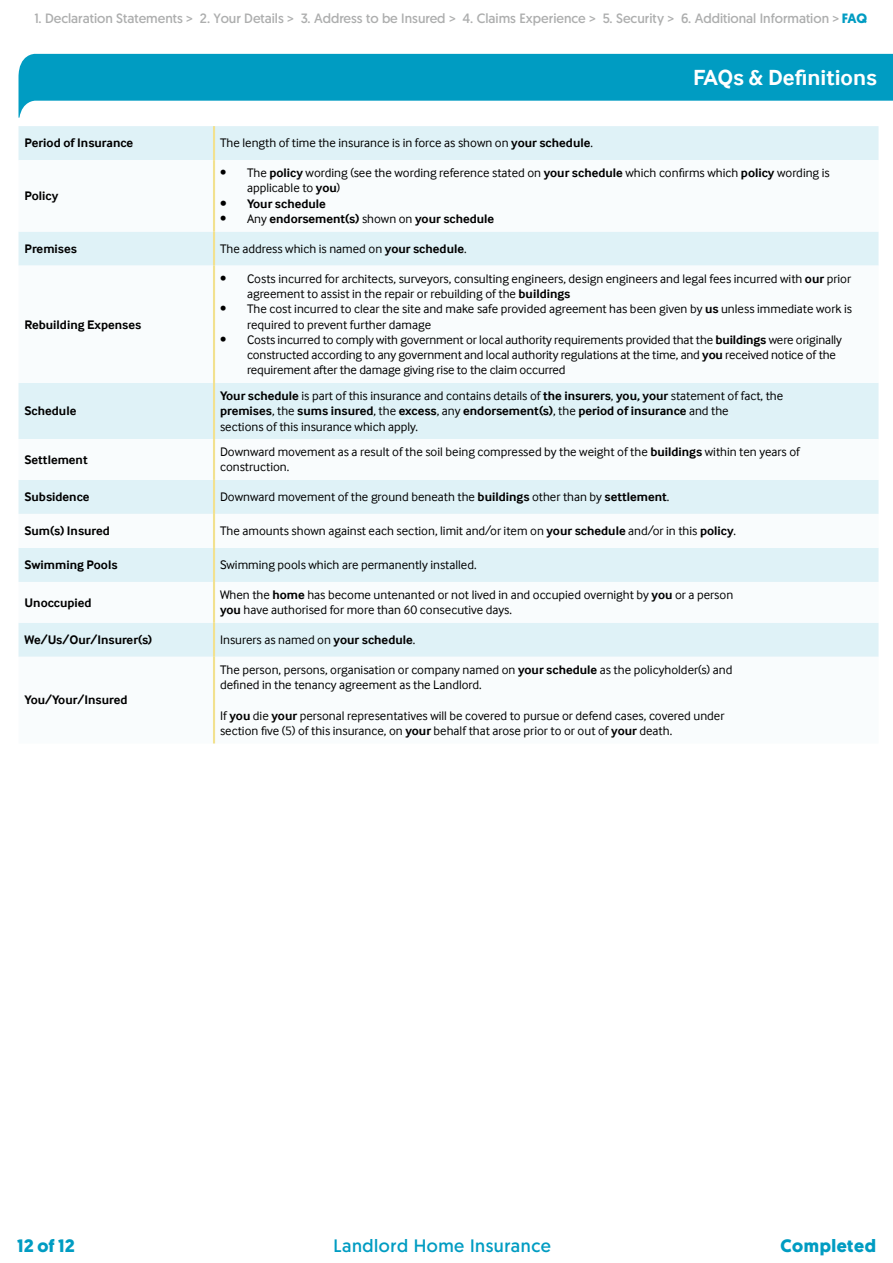
<style>
.page{position:relative;width:893px;height:1263px;background:#fff}
.page>*{position:absolute;margin:0;border:0;box-sizing:border-box;transform-origin:0 0}
.t1{font:700 22.5px "Inter Face";color:#fff}
.t2{font:18px "Geomanist";letter-spacing:.03em;color:#009cc2}
.t3{font:700 18px "Geomanist";letter-spacing:.03em;color:#009cc2}
.t4{font:13.5px "Geomanist";color:#adaeae}
.t5{font:12.75px/15.3px "Inter Face";color:#000}
.t6{font:700 12.75px "Inter Face";color:#000}
.s1{font-weight:700;color:#009cc2}
.s2{font-weight:700}
.s3{font-weight:400}
</style>
<div class="page">
<svg style="left:19px;top:54px;width:874px;height:64px;fill:#009cc2"></svg>
<div style="left:19px;top:126px;width:859px;height:34px;background:#dff2f7"></div>
<svg style="left:19px;top:160px;width:859px;height:583px"></svg>
<hr style="left:213px;top:126px;width:2px;height:34px;background:#f2e18f">
<hr style="left:213px;top:160px;width:2px;height:72px;background:#f2e18f">
<hr style="left:213px;top:232px;width:2px;height:34px;background:#f2e18f">
<hr style="left:213px;top:266px;width:2px;height:117px;background:#f2e18f">
<hr style="left:213px;top:383px;width:2px;height:56px;background:#f2e18f">
<hr style="left:213px;top:439px;width:2px;height:41px;background:#f2e18f">
<hr style="left:213px;top:480px;width:2px;height:34px;background:#f2e18f">
<hr style="left:213px;top:514px;width:2px;height:34px;background:#f2e18f">
<hr style="left:213px;top:548px;width:2px;height:34px;background:#f2e18f">
<hr style="left:213px;top:582px;width:2px;height:41px;background:#f2e18f">
<hr style="left:213px;top:623px;width:2px;height:34px;background:#f2e18f">
<hr style="left:213px;top:657px;width:2px;height:86px;background:#f2e18f">
<p class="t4" style="left:34px;top:9px;width:834px">1. Declaration Statements &gt; 2. Your Details &gt; 3. Address to be Insured &gt; 4. Claims Experience &gt; 5. Security &gt; 6. Additional Information &gt; <span class="s1">FAQ</span></p>
<p class="t6" style="left:25px;top:136px;width:110px">Period of Insurance</p>
<p class="t5" style="left:220px;top:135px;width:374px">The length of time the insurance is in force as shown on <span class="s2">your schedule</span>.</p>
<h1 class="t1" style="left:693px;top:65px;width:185px">FAQs &amp; Definitions</h1>
<p class="t6" style="left:25px;top:188px;width:35px">Policy</p>
<p class="t5" style="left:247px;top:165px;width:584px;text-indent:-27px">• The <span class="s2">policy</span> wording (see the wording reference stated on <span class="s2">your schedule</span> which confirms which <span class="s2">policy</span> wording is applicable to <span class="s2">you</span>)</p>
<p class="t6" style="left:220px;top:196px;width:107px">• Your schedule</p>
<p class="t6" style="left:220px;top:211px;width:276px"><span class="s3">• Any</span> endorsement(s) <span class="s3">shown on</span> your schedule</p>
<p class="t6" style="left:25px;top:241px;width:54px">Premises</p>
<p class="t5" style="left:220px;top:241px;width:248px">The address which is named on <span class="s2">your schedule</span>.</p>
<p class="t6" style="left:25px;top:317px;width:118px">Rebuilding Expenses</p>
<p class="t6" style="left:25px;top:404px;width:53px">Schedule</p>
<p class="t5" style="left:247px;top:271px;width:606px;text-indent:-27px">• Costs incurred for architects, surveyors, consulting engineers, design engineers and legal fees incurred with <span class="s2">our</span> prior agreement to assist in the repair or rebuilding of the <span class="s2">buildings</span></p>
<p class="t5" style="left:247px;top:301px;width:607px;text-indent:-27px">• The cost incurred to clear the site and make safe provided agreement has been given by <span class="s2">us</span> unless immediate work is required to prevent further damage</p>
<p class="t5" style="left:247px;top:332px;width:596px;text-indent:-27px">• Costs incurred to comply with government or local authority requirements provided that the <span class="s2">buildings</span> were originally constructed according to any government and local authority regulations at the time, and <span class="s2">you</span> received notice of the requirement after the damage giving rise to the claim occurred</p>
<p class="t5" style="left:220px;top:388px;width:565px"><span class="s2">Your schedule</span> is part of this insurance and contains details of <span class="s2">the insurers</span>, <span class="s2">you, your</span> statement of fact, the <span class="s2">premises</span>, the <span class="s2">sums insured</span>, the <span class="s2">excess</span>, any <span class="s2">endorsement(s)</span>, the <span class="s2">period of insurance</span> and the<br>sections of this insurance which apply.</p>
<p class="t6" style="left:25px;top:452px;width:65px">Settlement</p>
<p class="t5" style="left:220px;top:444px;width:581px">Downward movement as a result of the soil being compressed by the weight of the <span class="s2">buildings</span> within ten years of construction.</p>
<p class="t6" style="left:25px;top:489px;width:67px">Subsidence</p>
<p class="t5" style="left:220px;top:489px;width:451px">Downward movement of the ground beneath the <span class="s2">buildings</span> other than by <span class="s2">settlement</span>.</p>
<p class="t6" style="left:25px;top:523px;width:87px">Sum(s) Insured</p>
<p class="t5" style="left:220px;top:523px;width:518px">The amounts shown against each section, limit and/or item on <span class="s2">your schedule</span> and/or in this <span class="s2">policy</span>.</p>
<p class="t6" style="left:25px;top:557px;width:94px">Swimming Pools</p>
<p class="t5" style="left:220px;top:557px;width:258px">Swimming pools which are permanently installed.</p>
<p class="t6" style="left:25px;top:595px;width:69px">Unoccupied</p>
<p class="t5" style="left:220px;top:587px;width:515px">When the <span class="s2">home</span> has become untenanted or not lived in and occupied overnight by <span class="s2">you</span> or a person <span class="s2">you</span> have authorised for more than 60 consecutive days.</p>
<p class="t6" style="left:25px;top:632px;width:129px">We/Us/Our/Insurer(s)</p>
<p class="t5" style="left:220px;top:632px;width:197px">Insurers as named on <span class="s2">your schedule</span>.</p>
<p class="t6" style="left:25px;top:693px;width:104px">You/Your/Insured</p>
<p class="t5" style="left:220px;top:662px;width:514px">The person, persons, organisation or company named on <span class="s2">your schedule</span> as the policyholder(s) and defined in the tenancy agreement as the Landlord.</p>
<p class="t5" style="left:220px;top:708px;width:506px">If <span class="s2">you</span> die <span class="s2">your</span> personal representatives will be covered to pursue or defend cases, covered under section five (5) of this insurance, on <span class="s2">your</span> behalf that arose prior to or out of <span class="s2">your</span> death.</p>
<h2 class="t3" style="left:17px;top:1233px;width:59px">12 of 12</h2>
<h2 class="t3" style="left:780px;top:1233px;width:97px">Completed</h2>
<h2 class="t2" style="left:333px;top:1234px;width:219px">Landlord Home Insurance</h2>
</div>
